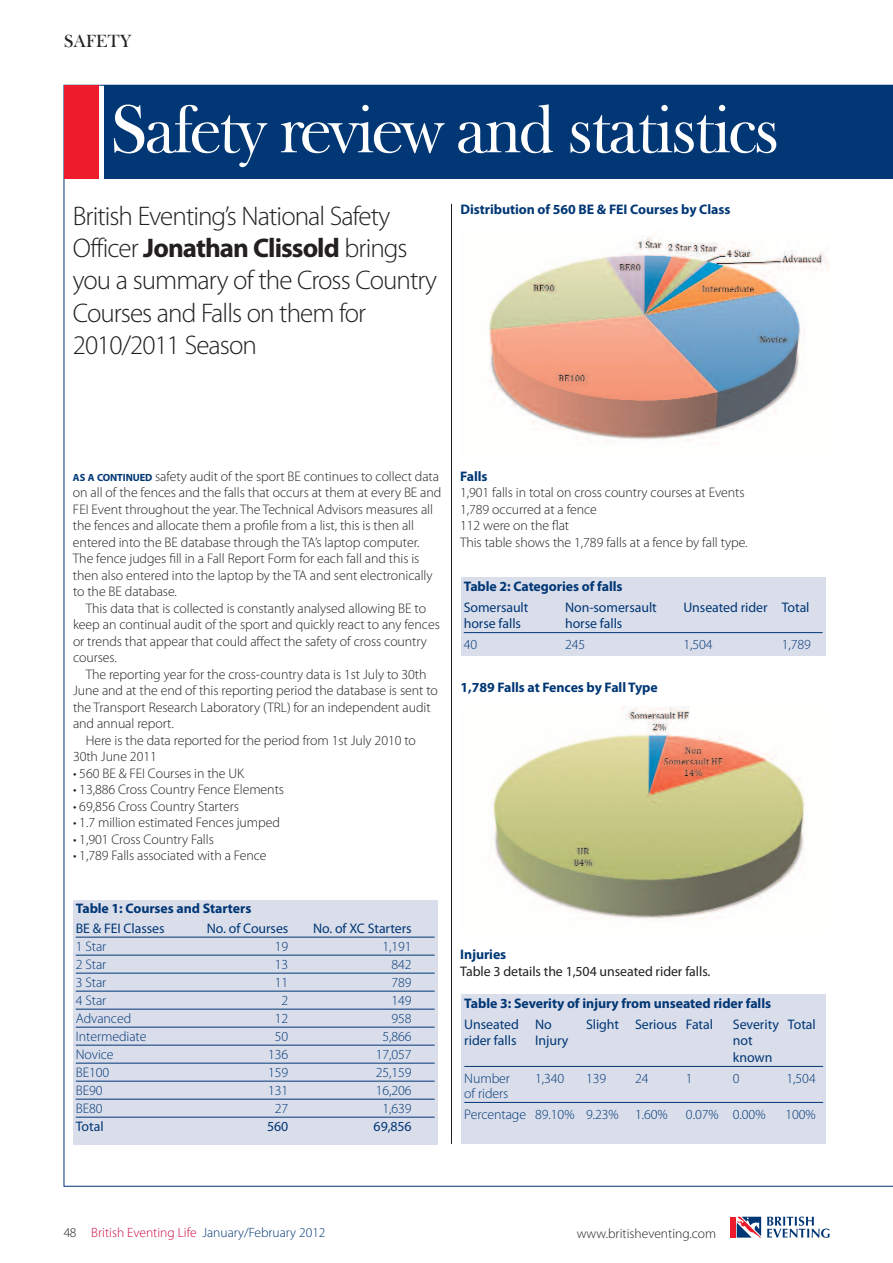
<style>
.page{position:relative;width:893px;height:1263px;background:#fff}
.page>*{position:absolute;margin:0;border:0;box-sizing:border-box;transform-origin:0 0}
.t1{font:69px "Frys Baskerville BT";letter-spacing:-.05em;color:#fff}
.t2{font:300 27px/32.2px "Myriad Pro";letter-spacing:-.035em;color:#231f20}
.t3{font:18px "Frys Baskerville BT";color:#231f20}
.t4{font:300 13.8px/16.5px "Myriad Pro";letter-spacing:-.005em;color:#231f20}
.t5{font:300 13.8px/21px "Myriad Pro";letter-spacing:-.005em;color:#013775}
.t6{font:13.8px/16.5px "Myriad Pro";letter-spacing:-.005em;color:#013775}
.t7{font:700 13.8px "Myriad Pro";letter-spacing:-.005em;color:#013775}
.t8{font:13.8px "Myriad Pro";letter-spacing:-.005em;color:#231f20}
.t9{font:300 13.5px "Myriad Pro";color:#013775}
.t10{font:300 13.5px "Myriad Pro";color:#231f20}
.s1{font-weight:700}
.s2{font-weight:700;font-size:10.35px;color:#013775}
.s3{color:#cd0d40}
</style>
<div class="page">
<div style="left:64px;top:85px;width:34px;height:94px;background:#ee1b2c"></div>
<div style="left:104px;top:85px;width:788px;height:94px;background:#013775"></div>
<hr style="left:451px;top:204px;width:1px;height:940px;background:#231f20">
<svg style="left:730px;top:1216px;width:32px;height:22px"></svg>
<svg style="left:767px;top:1216px;width:63px;height:22px"></svg>
<div style="left:730px;top:1217px;width:6px;height:20px;background:#ee1b2c"></div>
<svg style="left:737px;top:1217px;width:24px;height:20px"></svg>
<div style="left:73px;top:900px;width:365px;height:244px;background:#dadeeb"></div>
<hr style="left:76px;top:937px;width:359px;height:1px;background:#013775">
<hr style="left:76px;top:955px;width:359px;height:1px;background:#013775">
<hr style="left:76px;top:973px;width:359px;height:1px;background:#013775">
<hr style="left:76px;top:991px;width:359px;height:1px;background:#013775">
<hr style="left:76px;top:1009px;width:359px;height:1px;background:#013775">
<hr style="left:76px;top:1027px;width:359px;height:1px;background:#013775">
<hr style="left:76px;top:1045px;width:359px;height:1px;background:#013775">
<hr style="left:76px;top:1063px;width:359px;height:1px;background:#013775">
<hr style="left:76px;top:1081px;width:359px;height:1px;background:#013775">
<hr style="left:76px;top:1099px;width:359px;height:1px;background:#013775">
<hr style="left:76px;top:1117px;width:359px;height:1px;background:#013775">
<img style="left:489px;top:235px;width:340px;height:209px">
<img style="left:490px;top:706px;width:315px;height:214px">
<div style="left:461px;top:577px;width:365px;height:79px;background:#dadeeb"></div>
<hr style="left:464px;top:632px;width:359px;height:1px;background:#013775">
<div style="left:461px;top:994px;width:365px;height:150px;background:#dadeeb"></div>
<hr style="left:464px;top:1066px;width:359px;height:1px;background:#013775">
<hr style="left:464px;top:1102px;width:359px;height:1px;background:#013775">
<h3 class="t3" style="left:64px;top:29px;width:69px">SAFETY</h3>
<h1 class="t1" style="left:110px;top:86px;width:671px">Safety review and statistics</h1>
<h2 class="t2" style="left:73px;top:200px;width:366px">British Eventing’s National Safety<br>Officer <span class="s1">Jonathan Clissold</span> brings you a summary of the Cross Country<br>Courses and Falls on them for<br>2010/2011 Season</h2>
<p class="t7" style="left:461px;top:201px;width:271px">Distribution of 560 BE &amp; FEI Courses by Class</p>
<p class="t4" style="left:73px;top:468px;width:370px"><span class="s2">AS A CONTINUED</span> safety audit of the sport BE continues to collect data on all of the fences and the falls that occurs at them at every BE and FEI Event throughout the year. The Technical Advisors measures all the fences and allocate them a profile from a list, this is then all entered into the BE database through the TA’s laptop computer.<br>The fence judges fill in a Fall Report Form for each fall and this is then also entered into the laptop by the TA and sent electronically to the BE database.</p>
<p class="t4" style="left:73px;top:600px;width:368px;text-indent:13px">This data that is collected is constantly analysed allowing BE to keep an continual audit of the sport and quickly react to any fences or trends that appear that could affect the safety of cross country courses.</p>
<p class="t4" style="left:86px;top:666px;width:342px">The reporting year for the cross-country data is 1st July to 30th</p>
<p class="t4" style="left:73px;top:682px;width:366px">June and at the end of this reporting period the database is sent to</p>
<p class="t4" style="left:73px;top:699px;width:359px">the Transport Research Laboratory (TRL) for an independent audit</p>
<p class="t4" style="left:73px;top:715px;width:102px">and annual report.</p>
<p class="t4" style="left:86px;top:732px;width:332px">Here is the data reported for the period from 1st July 2010 to</p>
<p class="t4" style="left:73px;top:748px;width:85px">30th June 2011</p>
<p class="t4" style="left:73px;top:765px;width:173px">• 560 BE &amp; FEI Courses in the UK</p>
<p class="t4" style="left:73px;top:781px;width:213px">• 13,886 Cross Country Fence Elements</p>
<p class="t4" style="left:73px;top:798px;width:167px">• 69,856 Cross Country Starters</p>
<p class="t4" style="left:73px;top:814px;width:209px">• 1.7 million estimated Fences jumped</p>
<p class="t4" style="left:73px;top:831px;width:142px">• 1,901 Cross Country Falls</p>
<p class="t4" style="left:73px;top:847px;width:195px">• 1,789 Falls associated with a Fence</p>
<p class="t7" style="left:76px;top:899px;width:177px">Table 1: Courses and Starters</p>
<p class="t6" style="left:76px;top:919px;width:90px">BE &amp; FEI Classes</p>
<p class="t6" style="left:207px;top:919px;width:83px">No. of Courses</p>
<p class="t6" style="left:313px;top:919px;width:100px">No. of XC Starters</p>
<p class="t5" style="left:76px;top:936px;width:32px">1 Star</p>
<p class="t5" style="left:275px;top:936px;width:15px">19</p>
<p class="t5" style="left:382px;top:936px;width:31px">1,191</p>
<p class="t5" style="left:76px;top:954px;width:32px">2 Star</p>
<p class="t5" style="left:275px;top:954px;width:15px">13</p>
<p class="t5" style="left:392px;top:954px;width:22px">842</p>
<p class="t5" style="left:76px;top:972px;width:32px">3 Star</p>
<p class="t5" style="left:275px;top:972px;width:15px">11</p>
<p class="t5" style="left:392px;top:972px;width:22px">789</p>
<p class="t5" style="left:76px;top:990px;width:32px">4 Star</p>
<p class="t5" style="left:282px;top:990px;width:8px">2</p>
<p class="t5" style="left:392px;top:990px;width:22px">149</p>
<p class="t5" style="left:76px;top:1008px;width:57px">Advanced</p>
<p class="t5" style="left:275px;top:1008px;width:15px">12</p>
<p class="t5" style="left:392px;top:1008px;width:22px">958</p>
<p class="t5" style="left:76px;top:1026px;width:72px">Intermediate</p>
<p class="t5" style="left:275px;top:1026px;width:15px">50</p>
<p class="t5" style="left:382px;top:1026px;width:31px">5,866</p>
<p class="t5" style="left:76px;top:1044px;width:39px">Novice</p>
<p class="t5" style="left:268px;top:1044px;width:22px">136</p>
<p class="t5" style="left:376px;top:1044px;width:37px">17,057</p>
<p class="t5" style="left:76px;top:1062px;width:35px">BE100</p>
<p class="t5" style="left:268px;top:1062px;width:22px">159</p>
<p class="t5" style="left:376px;top:1062px;width:37px">25,159</p>
<p class="t5" style="left:76px;top:1080px;width:28px">BE90</p>
<p class="t5" style="left:268px;top:1080px;width:22px">131</p>
<p class="t5" style="left:376px;top:1080px;width:37px">16,206</p>
<p class="t5" style="left:76px;top:1098px;width:28px">BE80</p>
<p class="t5" style="left:275px;top:1098px;width:15px">27</p>
<p class="t5" style="left:382px;top:1098px;width:31px">1,639</p>
<p class="t6" style="left:76px;top:1117px;width:29px">Total</p>
<p class="t6" style="left:267px;top:1117px;width:23px">560</p>
<p class="t6" style="left:374px;top:1117px;width:40px">69,856</p>
<p class="t7" style="left:460px;top:467px;width:29px">Falls</p>
<p class="t4" style="left:460px;top:484px;width:289px">1,901 falls in total on cross country courses at Events 1,789 occurred at a fence<br>112 were on the flat<br>This table shows the 1,789 falls at a fence by fall type.</p>
<p class="t7" style="left:464px;top:577px;width:160px">Table 2: Categories of falls</p>
<p class="t6" style="left:464px;top:599px;width:66px">Somersault</p>
<p class="t6" style="left:565px;top:599px;width:93px">Non-somersault</p>
<p class="t6" style="left:683px;top:599px;width:128px">Unseated rider Total</p>
<p class="t6" style="left:464px;top:615px;width:59px">horse falls</p>
<p class="t6" style="left:565px;top:615px;width:59px">horse falls</p>
<p class="t5" style="left:464px;top:634px;width:15px">40</p>
<p class="t5" style="left:565px;top:634px;width:22px">245</p>
<p class="t5" style="left:683px;top:634px;width:31px">1,504</p>
<p class="t5" style="left:782px;top:634px;width:31px">1,789</p>
<p class="t7" style="left:461px;top:679px;width:199px">1,789 Falls at Fences by Fall Type</p>
<p class="t7" style="left:460px;top:945px;width:48px">Injuries</p>
<p class="t8" style="left:460px;top:962px;width:252px">Table 3 details the 1,504 unseated rider falls.</p>
<p class="t7" style="left:464px;top:994px;width:308px">Table 3: Severity of injury from unseated rider falls</p>
<p class="t6" style="left:464px;top:1016px;width:89px">Unseated No</p>
<p class="t6" style="left:586px;top:1016px;width:128px">Slight Serious Fatal</p>
<p class="t6" style="left:733px;top:1016px;width:84px">Severity Total</p>
<p class="t6" style="left:464px;top:1032px;width:54px">rider falls</p>
<p class="t6" style="left:535px;top:1032px;width:35px">Injury</p>
<p class="t6" style="left:733px;top:1032px;width:41px">not known</p>
<p class="t5" style="left:464px;top:1068px;width:47px">Number</p>
<p class="t5" style="left:535px;top:1068px;width:31px">1,340</p>
<p class="t5" style="left:586px;top:1068px;width:22px">139</p>
<p class="t5" style="left:635px;top:1068px;width:15px">24</p>
<p class="t5" style="left:686px;top:1068px;width:8px">1</p>
<p class="t5" style="left:733px;top:1068px;width:8px">0</p>
<p class="t5" style="left:786px;top:1068px;width:31px">1,504</p>
<p class="t5" style="left:464px;top:1083px;width:205px">of riders<br>Percentage 89.10% 9.23% 1.60%</p>
<p class="t5" style="left:686px;top:1104px;width:81px">0.07% 0.00%</p>
<p class="t5" style="left:785px;top:1104px;width:32px">100%</p>
<p class="t9" style="left:91px;top:1225px;width:236px"><span class="s3">British Eventing Life</span> January/February 2012</p>
<p class="t10" style="left:64px;top:1225px;width:14px">48</p>
<p class="t10" style="left:577px;top:1225px;width:141px">www.britisheventing.com</p>
</div>
